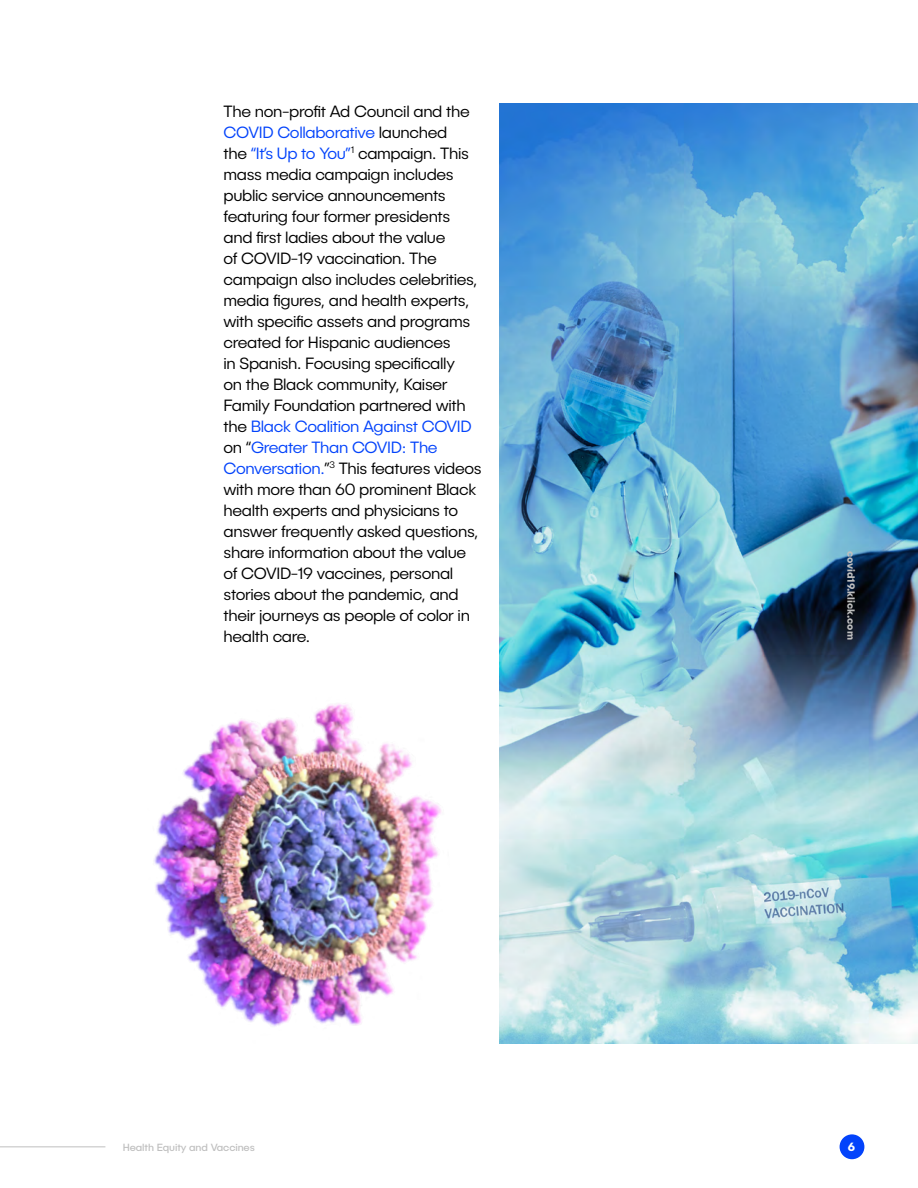
<style>
.page{position:relative;width:918px;height:1188px;background:#fff}
.page>*{position:absolute;margin:0;border:0;box-sizing:border-box;transform-origin:0 0}
.t1{font:300 16.5px/21px "Publica Sans";letter-spacing:-.02em;color:#000}
.t2{font:700 12px "Publica Sans";color:#fff}
.t3{font:10.5px "Publica Sans";letter-spacing:-.01em;color:#bfbfbf}
.t4{font:700 10.5px "Publica Sans";letter-spacing:-.01em;color:#bfbfbf}
.s1{color:#0343fb}
</style>
<div class="page">
<img style="left:500px;top:104px;width:418px;height:939px">
<img style="left:154px;top:703px;width:288px;height:324px">
<div style="left:840px;top:1134px;width:24px;height:25px;background:#0343fb;border-radius:50%"></div>
<hr style="left:0;top:1146px;width:105px;height:1px;background:#bfbfbf">
<p class="t1" style="left:224px;top:100px;width:260px">The non-profit Ad Council and the<br><span class="s1">COVID Collaborative</span> launched<br>the <span class="s1">“It’s Up to You”</span><sup>1</sup> campaign. This mass media campaign includes public service announcements featuring four former presidents and first ladies about the value<br>of COVID-19 vaccination. The campaign also includes celebrities, media figures, and health experts, with specific assets and programs created for Hispanic audiences<br>in Spanish. Focusing specifically<br>on the Black community, Kaiser<br>Family Foundation partnered with the <span class="s1">Black Coalition Against COVID </span>on “<span class="s1">Greater Than COVID: The<br>Conversation.</span>”<sup>3</sup> This features videos with more than 60 prominent Black health experts and physicians to answer frequently asked questions, share information about the value of COVID-19 vaccines, personal stories about the pandemic, and their journeys as people of color in health care.</p>
<p class="t4" style="left:858px;top:551px;width:90px;rotate:90deg">covid19.klick.com</p>
<p class="t3" style="left:123px;top:1140px;width:134px">Health Equity and Vaccines</p>
<p class="t2" style="left:848px;top:1139px;width:9px">6</p>
</div>
